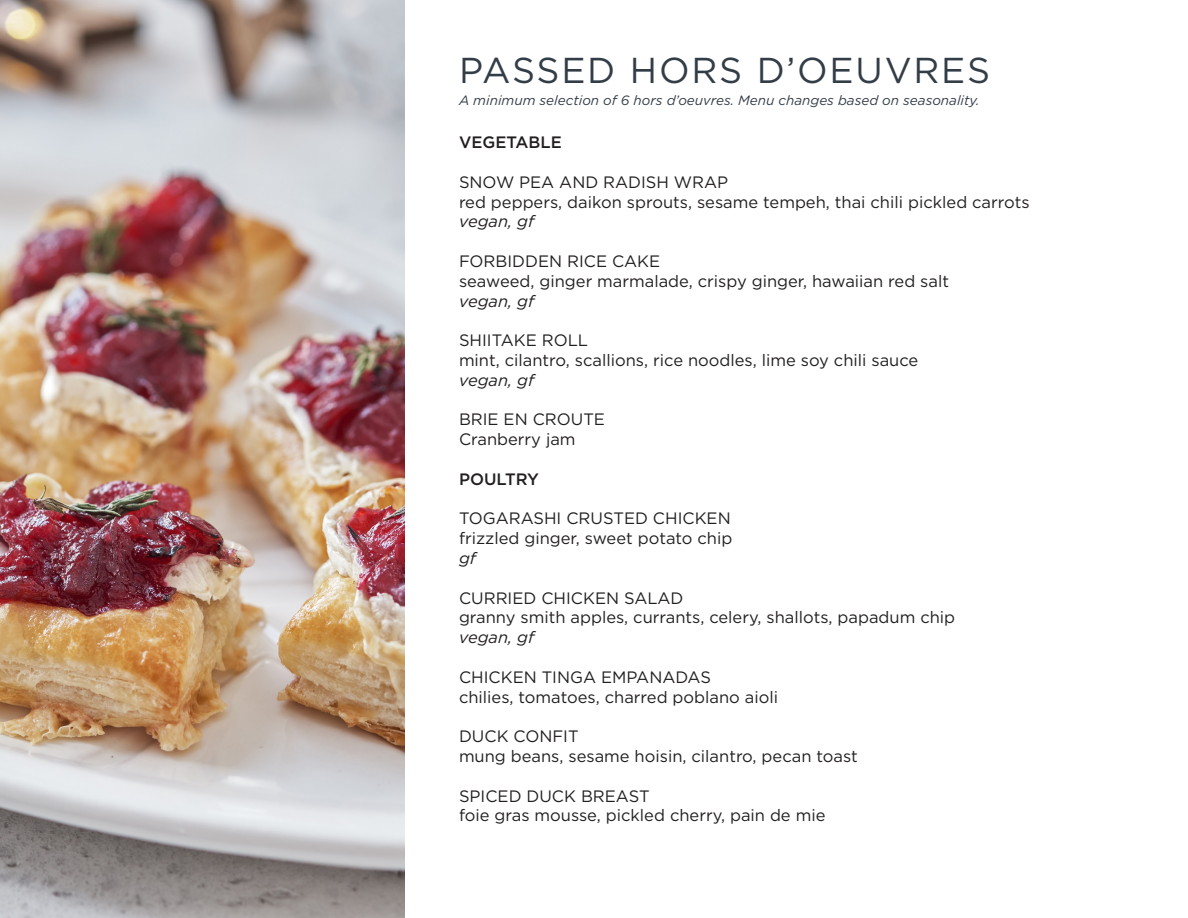
<style>
.page{position:relative;width:1188px;height:918px;background:#fff}
.page>*{position:absolute;margin:0;border:0;box-sizing:border-box;transform-origin:0 0}
.t1{font:36px "Gotham";letter-spacing:.05em;color:#333d47}
.t2{font:16.5px/19.8px "Gotham";color:#231f20}
.t3{font:italic 16.5px "Gotham";color:#231f20}
.t4{font:500 16.5px "Gotham";color:#231f20}
.t5{font:italic 13.5px "Gotham";color:#333d47}
</style>
<div class="page">
<img style="left:0;top:0;width:405px;height:918px">
<h1 class="t1" style="left:459px;top:47px;width:533px">PASSED HORS D’OEUVRES</h1>
<p class="t5" style="left:459px;top:92px;width:522px">A minimum selection of 6 hors d’oeuvres. Menu changes based on seasonality.</p>
<p class="t4" style="left:459px;top:132px;width:104px">VEGETABLE</p>
<p class="t2" style="left:459px;top:172px;width:572px">SNOW PEA AND RADISH WRAP<br>red peppers, daikon sprouts, sesame tempeh, thai chili pickled carrots</p>
<p class="t3" style="left:459px;top:211px;width:77px">vegan, gf</p>
<p class="t2" style="left:459px;top:251px;width:492px">FORBIDDEN RICE CAKE<br>seaweed, ginger marmalade, crispy ginger, hawaiian red salt</p>
<p class="t3" style="left:459px;top:290px;width:77px">vegan, gf</p>
<p class="t2" style="left:459px;top:330px;width:461px">SHIITAKE ROLL<br>mint, cilantro, scallions, rice noodles, lime soy chili sauce</p>
<p class="t3" style="left:459px;top:369px;width:77px">vegan, gf</p>
<p class="t2" style="left:459px;top:409px;width:148px">BRIE EN CROUTE<br>Cranberry jam</p>
<p class="t4" style="left:459px;top:468px;width:82px">POULTRY</p>
<p class="t2" style="left:459px;top:508px;width:275px">TOGARASHI CRUSTED CHICKEN frizzled ginger, sweet potato chip</p>
<p class="t3" style="left:459px;top:548px;width:19px">gf</p>
<p class="t2" style="left:459px;top:588px;width:498px">CURRIED CHICKEN SALAD<br>granny smith apples, currants, celery, shallots, papadum chip</p>
<p class="t3" style="left:459px;top:627px;width:77px">vegan, gf</p>
<p class="t2" style="left:459px;top:667px;width:321px">CHICKEN TINGA EMPANADAS<br>chilies, tomatoes, charred poblano aioli</p>
<p class="t2" style="left:459px;top:726px;width:400px">DUCK CONFIT<br>mung beans, sesame hoisin, cilantro, pecan toast</p>
<p class="t2" style="left:459px;top:786px;width:368px">SPICED DUCK BREAST<br>foie gras mousse, pickled cherry, pain de mie</p>
</div>
